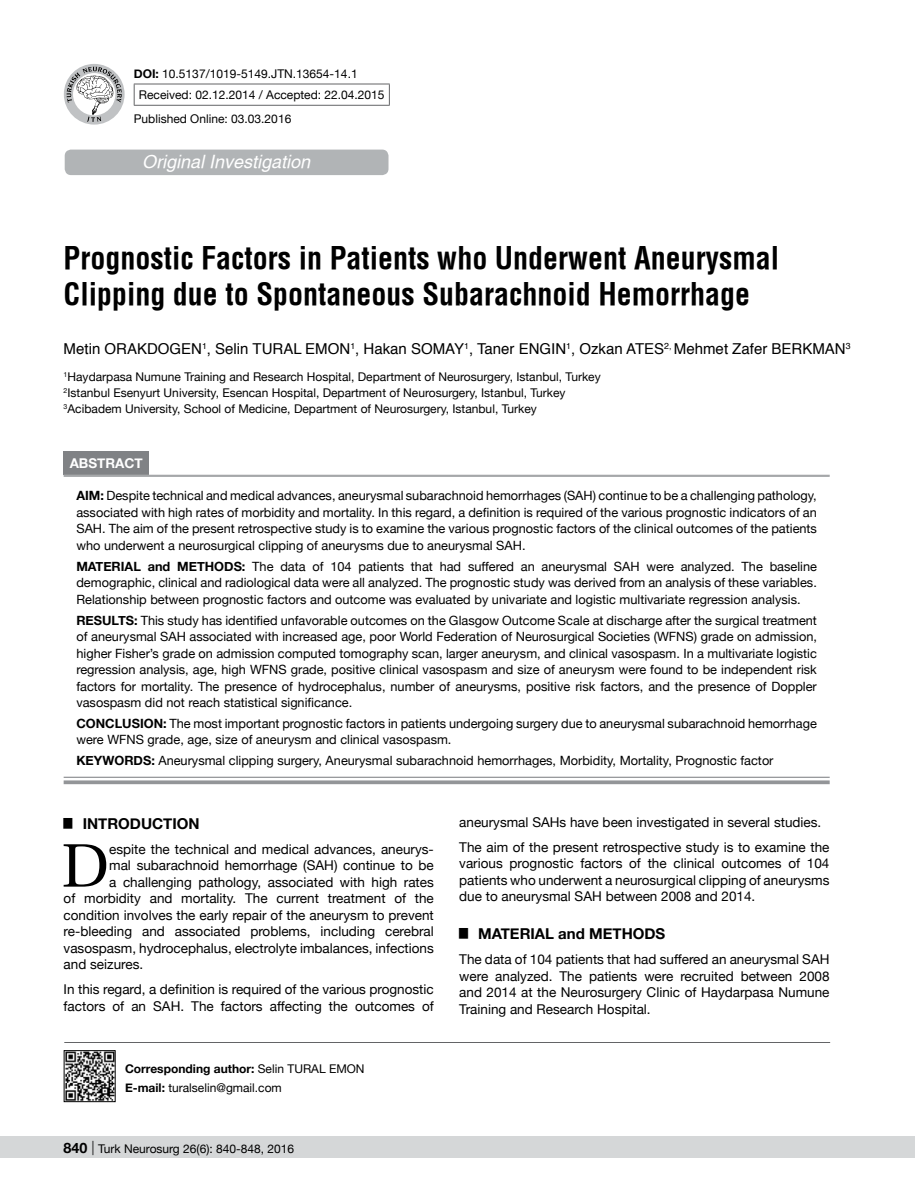
<style>
.page{position:relative;width:915px;height:1191px;background:#fff}
.page>*{position:absolute;margin:0;border:0;box-sizing:border-box;transform-origin:0 0}
.t1{font:61.2px "Utopia";color:#000}
.t2{font:700 30px/36px "Helvetica Condens";color:#000}
.t3{font:italic 500 18px "Helvetica";color:#fff}
.t4{font:15px "Helvetica";color:#000}
.t5{font:700 15px "Helvetica Neue";color:#000}
.t6{font:13.5px/16.5px "Helvetica Neue";color:#000}
.t7{font:700 13.5px "Helvetica Neue";color:#fff}
.t8{font:12.75px/16.5px "Helvetica Neue";color:#000;text-align:justify}
.t9{font:700 12.75px "Helvetica Neue";color:#000}
.t10{font:12px/15.8px "Helvetica Neue";color:#000}
.t11{font:700 12px "Helvetica Neue";color:#000}
.s1{font-weight:700}
.s2{font-weight:400}
.s3{font-weight:700;font-size:14.25px}
.s4{font-weight:300;font-size:14.25px}
</style>
<div class="page">
<div style="left:0;top:1136px;width:914px;height:22px;background:#d5d7d8"></div>
<div style="left:65px;top:150px;width:323px;height:25px;background:#b1b4b6;border-radius:6px"></div>
<hr style="left:64px;top:1042px;width:765px;height:1px;background:#636466">
<hr style="left:134px;top:84px;width:255px;height:1px;background:#636466">
<svg style="left:134px;top:84px;width:1px;height:21px"></svg>
<svg style="left:389px;top:84px;width:1px;height:21px"></svg>
<hr style="left:134px;top:105px;width:255px;height:1px;background:#636466">
<div style="left:64px;top:64px;width:60px;height:61px;background:#c0c2c4;border-radius:50%"></div>
<svg style="left:67px;top:67px;width:55px;height:55px"></svg>
<img style="left:66px;top:1052px;width:47px;height:47px">
<div style="left:64px;top:1050px;width:51px;height:51px;border:1px solid #000"></div>
<div style="left:64px;top:451px;width:85px;height:24px;background:#808285"></div>
<hr style="left:64px;top:475px;width:765px;height:1px;background:#939598">
<hr style="left:64px;top:476px;width:765px;height:1px;background:#939598">
<hr style="left:64px;top:776px;width:765px;height:2px;background:#939598">
<svg style="left:64px;top:780px;width:765px;height:4px;background:#9ea0a3"></svg>
<p class="t10" style="left:139px;top:63px;width:247px;line-height:21.9px;text-indent:-5px"><span class="s1">DOI:</span> 10.5137/1019-5149.JTN.13654-14.1<br>Received: 02.12.2014 / Accepted: 22.04.2015</p>
<p class="t10" style="left:134px;top:111px;width:159px">Published Online: 03.03.2016</p>
<h3 class="t3" style="left:142px;top:151px;width:170px">Original Investigation</h3>
<h2 class="t2" style="left:64px;top:240px;width:716px">Prognostic Factors in Patients who Underwent Aneurysmal<br>Clipping due to Spontaneous Subarachnoid Hemorrhage</h2>
<p class="t4" style="left:64px;top:337px;width:53px">Metin ORAK</p>
<p class="t4" style="left:147px;top:337px;width:23px">DOGEN</p>
<p class="t4" style="left:202px;top:337px;width:327px"><sup>1</sup>, Selin Tural EMON <sup>1</sup>, Hakan SOMAY<sup>1</sup>, Taner ENGIN</p>
<p class="t4" style="left:566px;top:337px;width:286px"><sup>1</sup>, Ozkan ATES<sup>2,</sup> Mehmet Zafer Berkman<sup>3</sup></p>
<p class="t10" style="left:64px;top:370px;width:538px"><sup>1</sup>Haydarpasa Numune Training and Research Hospital, Department of Neurosurgery, Istanbul, Turkey<br><sup>2</sup>Istanbul Esenyurt University, Esencan Hospital, Department of Neurosurgery, Istanbul, Turkey<br><sup>3</sup>Acibadem University, School of Medicine, Department of Neurosurgery, Istanbul, Turkey</p>
<p class="t7" style="left:70px;top:453px;width:75px">ABSTRACT</p>
<p class="t8" style="left:76px;top:488px;width:741px"><span class="s1">AIM:</span> Despite technical and medical advances, aneurysmal subarachnoid hemorrhages (SAH) continue to be a challenging pathology, associated with high rates of morbidity and mortality. In this regard, a definition is required of the various prognostic indicators of an SAH. The aim of the present retrospective study is to examine the various prognostic factors of the clinical outcomes of the patients who underwent a neurosurgical clipping of aneurysms due to aneurysmal SAH.</p>
<p class="t9" style="left:76px;top:556px;width:10px">MATER</p>
<p class="t9" style="left:121px;top:556px;width:67px">IAL AND MET</p>
<p class="t9" style="left:205px;top:556px;width:20px">HODS</p>
<p class="t8" style="left:76px;top:558px;width:741px;text-indent:165px"><span class="s1">:</span> The data of 104 patients that had suffered an aneurysmal SAH were analyzed. The baseline demographic, clinical and radiological data were all analyzed. The prognostic study was derived from an analysis of these variables.<br>Relationship between prognostic factors and outcome was evaluated by univariate and logistic multivariate regression analysis.</p>
<p class="t9" style="left:76px;top:610px;width:19px">RESU</p>
<p class="t8" style="left:76px;top:612px;width:741px;text-indent:35px"><span class="s1">LTS:</span> This study has identified unfavorable outcomes on the Glasgow Outcome Scale at discharge after the surgical treatment of aneurysmal SAH associated with increased age, poor World Federation of Neurosurgical Societies (WFNS) grade on admission, higher Fisher’s grade on admission computed tomography scan, larger aneurysm, and clinical vasospasm. In a multivariate logistic regression analysis, age, high WFNS grade, positive clinical vasospasm and size of aneurysm were found to be independent risk factors for mortality. The presence of hydrocephalus, number of aneurysms, positive risk factors, and the presence of Doppler vasospasm did not reach statistical significance.</p>
<p class="t9" style="left:76px;top:713px;width:20px">CONC</p>
<p class="t8" style="left:76px;top:715px;width:741px;text-indent:38px"><span class="s1">LUSION :</span> The most important prognostic factors in patients undergoing surgery due to aneurysmal subarachnoid hemorrhage were WFNS grade, age, size of aneurysm and clinical vasospasm.</p>
<p class="t9" style="left:76px;top:750px;width:49px">KEYWORDS</p>
<p class="t8" style="left:151px;top:753px;width:623px"><span class="s1">:</span> Aneurysmal clipping surgery, Aneurysmal subarachnoid hemorrhages, Morbidity, Mortality, Prognostic factor</p>
<p class="t5" style="left:64px;top:811px;width:137px"><sup>█</sup> INTRODUCTION</p>
<h1 class="t1" style="left:61px;top:830px;width:49px">D</h1>
<p class="t6" style="left:109px;top:841px;width:326px">espite the technical and medical advances, aneurys-</p>
<p class="t6" style="left:109px;top:858px;width:326px">mal subarachnoid hemorrhage (SAH) continue to be</p>
<p class="t6" style="left:109px;top:874px;width:326px">a challenging pathology, associated with high rates</p>
<p class="t6" style="left:64px;top:891px;width:371px">of morbidity and mortality. The current treatment of the</p>
<p class="t6" style="left:64px;top:907px;width:371px">condition involves the early repair of the aneurysm to prevent</p>
<p class="t6" style="left:64px;top:924px;width:371px">re-bleeding and associated problems, including cerebral</p>
<p class="t6" style="left:64px;top:940px;width:371px">vasospasm, hydrocephalus, electrolyte imbalances, infections</p>
<p class="t6" style="left:64px;top:957px;width:81px">and seizures.</p>
<p class="t6" style="left:64px;top:982px;width:371px">In this regard, a definition is required of the various prognostic factors of an SAH. The factors affecting the outcomes of</p>
<p class="t11" style="left:125px;top:1059px;width:187px">CORRESPONDING AUTHOR: <span class="s2">Selin Tural</span></p>
<p class="t10" style="left:329px;top:1061px;width:37px">EMON</p>
<p class="t10" style="left:125px;top:1080px;width:158px"><span class="s1">E-MAIL:</span> turalselin@gmail.com</p>
<p class="t10" style="left:64px;top:1141px;width:232px"><span class="s3">840</span> <span class="s4">|</span> Turk Neurosurg 26(6): 840-848, 2016</p>
<p class="t6" style="left:459px;top:810px;width:371px;line-height:25px">aneurysmal SAHs have been investigated in several studies.<br>The aim of the present retrospective study is to examine the</p>
<p class="t6" style="left:459px;top:856px;width:371px;text-align:justify">various prognostic factors of the clinical outcomes of 104 patients who underwent a neurosurgical clipping of aneurysms due to aneurysmal SAH between 2008 and 2014.</p>
<p class="t5" style="left:459px;top:922px;width:207px"><sup>█</sup> MATERIAL AND METHODS</p>
<p class="t6" style="left:459px;top:952px;width:371px;text-align:justify">The data of 104 patients that had suffered an aneurysmal SAH were analyzed. The patients were recruited between 2008 and 2014 at the Neurosurgery Clinic of Haydarpasa Numune Training and Research Hospital.</p>
</div>
